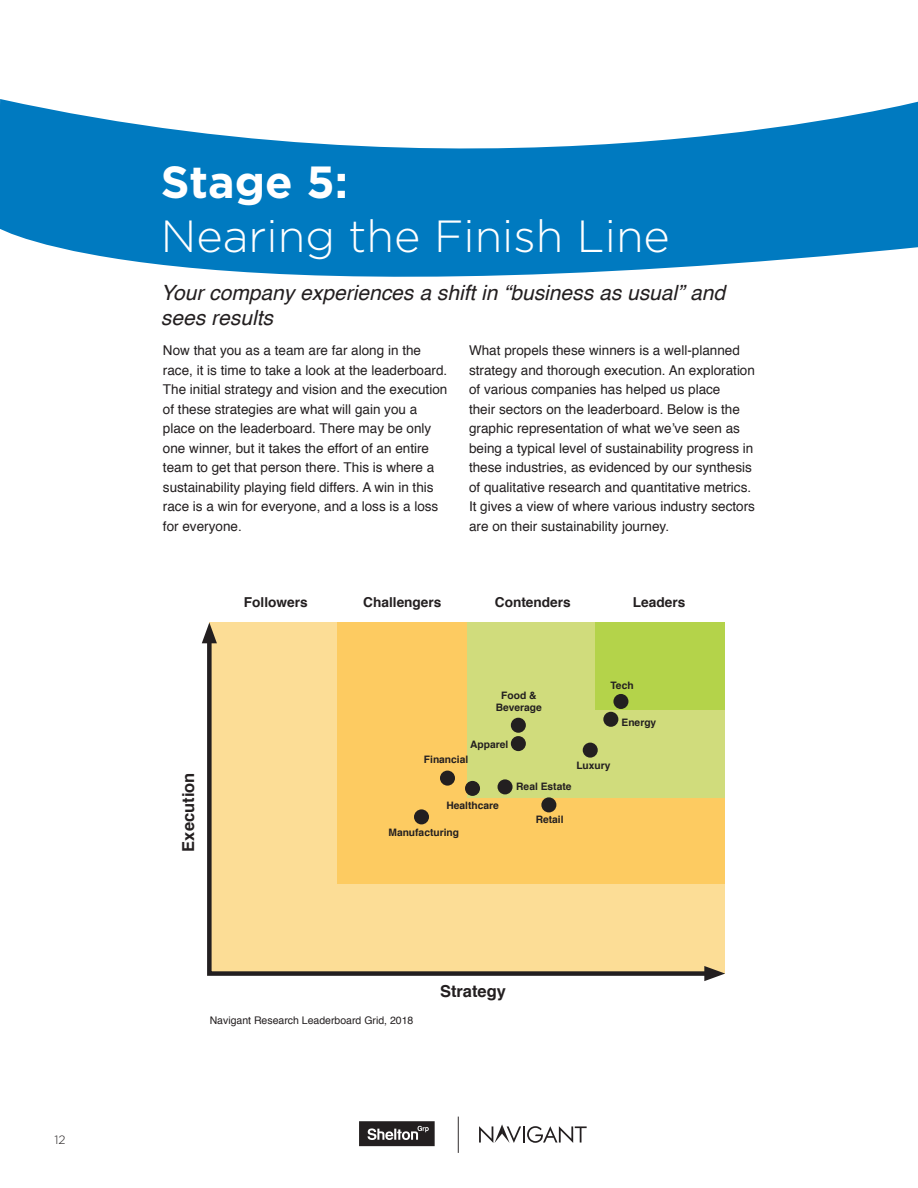
<style>
.page{position:relative;width:918px;height:1188px;background:#fff}
.page>*{position:absolute;margin:0;border:0;box-sizing:border-box;transform-origin:0 0}
.t1{font:300 45px "Gotham";color:#fff}
.t2{font:700 45px "Gotham";color:#fff}
.t3{font:italic 21px/25.2px "Helvetica";color:#231f20}
.t4{font:700 16.5px "Helvetica";color:#231f20}
.t5{font:700 13.65px "Helvetica";color:#231f20}
.t6{font:13.5px/19.5px "Helvetica";color:#231f20}
.t7{font:300 12px "Gotham";color:#231f20}
.t8{font:10.5px "Helvetica";color:#231f20}
.t9{font:700 10.2px "Helvetica";color:#231f20}
</style>
<div class="page">
<svg style="left:0;top:99px;width:918px;height:178px;fill:#007ac0"></svg>
<div style="left:468px;top:622px;width:257px;height:176px;background:#cbde80"></div>
<div style="left:596px;top:622px;width:129px;height:88px;background:#b1d245"></div>
<svg style="left:205px;top:631px;width:512px;height:345px"></svg>
<svg style="left:202px;top:622px;width:15px;height:21px"></svg>
<svg style="left:704px;top:966px;width:21px;height:15px"></svg>
<svg style="left:359px;top:1121px;width:76px;height:25px;background:#484445"></svg>
<svg style="left:479px;top:1124px;width:108px;height:19px"></svg>
<hr style="left:458px;top:1117px;width:1px;height:36px;background:#231f20">
<p class="t7" style="left:55px;top:1132px;width:13px">12</p>
<p class="t2" style="left:161px;top:152px;width:189px">Stage 5:</p>
<p class="t1" style="left:161px;top:208px;width:510px">Nearing the Finish Line</p>
<p class="t3" style="left:161px;top:280px;width:566px">Your company experiences a shift in “business as usual” and sees results</p>
<p class="t6" style="left:163px;top:341px;width:286px">Now that you as a team are far along in the race, it is time to take a look at the leaderboard.<br>The initial strategy and vision and the execution of these strategies are what will gain you a place on the leaderboard. There may be only one winner, but it takes the effort of an entire team to get that person there. This is where a sustainability playing field differs. A win in this race is a win for everyone, and a loss is a loss for everyone.</p>
<p class="t6" style="left:469px;top:341px;width:287px">What propels these winners is a well-planned strategy and thorough execution. An exploration of various companies has helped us place<br>their sectors on the leaderboard. Below is the graphic representation of what we’ve seen as being a typical level of sustainability progress in these industries, as evidenced by our synthesis of qualitative research and quantitative metrics.<br>It gives a view of where various industry sectors are on their sustainability journey.</p>
<p class="t5" style="left:244px;top:591px;width:65px">Followers</p>
<p class="t5" style="left:363px;top:591px;width:80px">Challengers</p>
<p class="t5" style="left:495px;top:591px;width:78px">Contenders</p>
<p class="t5" style="left:633px;top:591px;width:54px">Leaders</p>
<p class="t4" style="left:175px;top:852px;width:80px;rotate:-90deg">Execution</p>
<p class="t9" style="left:501px;top:687px;width:37px">Food &amp;</p>
<p class="t9" style="left:496px;top:699px;width:48px">Beverage</p>
<p class="t9" style="left:470px;top:736px;width:40px">Apparel</p>
<p class="t9" style="left:610px;top:677px;width:25px">Tech</p>
<p class="t9" style="left:622px;top:714px;width:36px">Energy</p>
<p class="t9" style="left:424px;top:752px;width:46px">Financial</p>
<p class="t9" style="left:446px;top:797px;width:54px">Healthcare</p>
<p class="t9" style="left:388px;top:824px;width:72px">Manufacturing</p>
<p class="t9" style="left:576px;top:757px;width:36px">Luxury</p>
<p class="t9" style="left:516px;top:779px;width:57px">Real Estate</p>
<p class="t9" style="left:536px;top:811px;width:29px">Retail</p>
<p class="t8" style="left:210px;top:1012px;width:205px">Navigant Research Leaderboard Grid, 2018</p>
<p class="t4" style="left:440px;top:978px;width:68px">Strategy</p>
</div>
